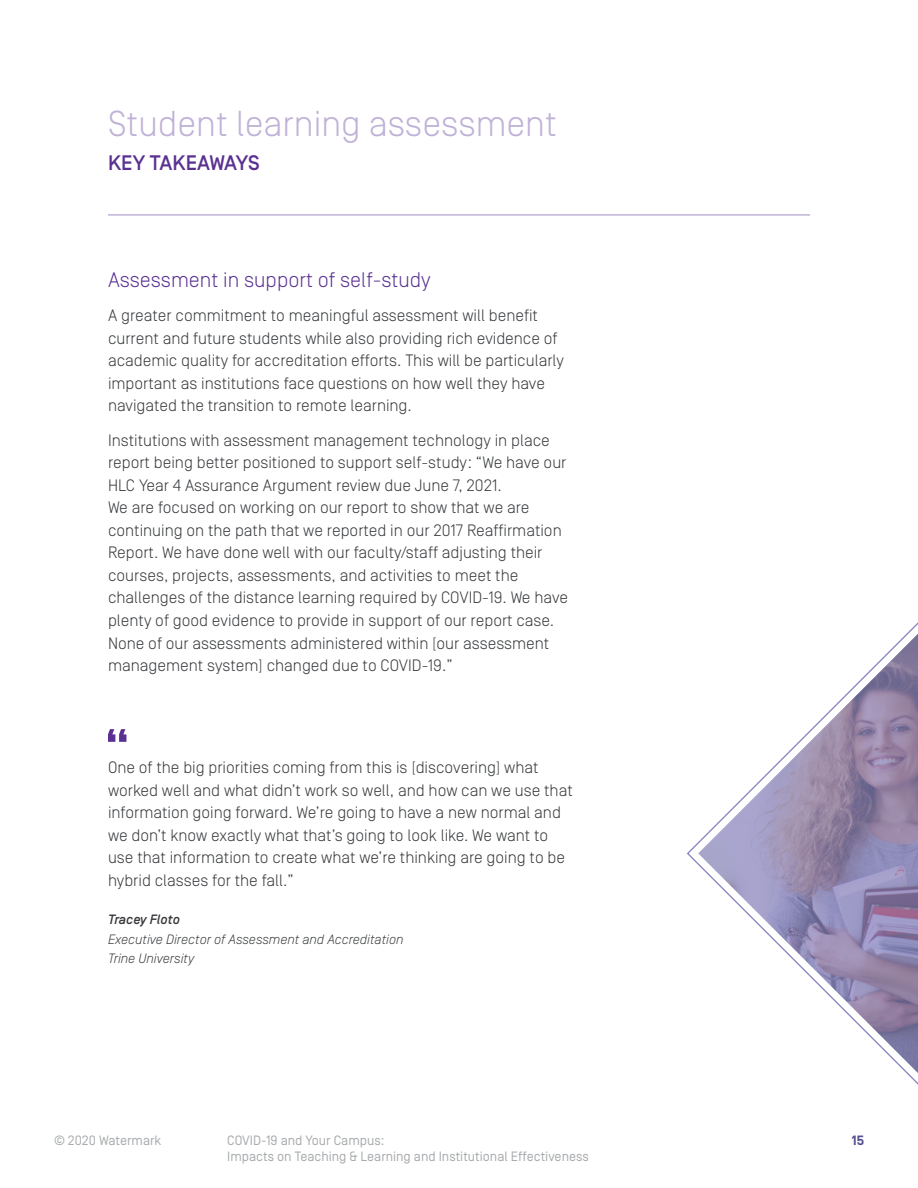
<style>
.page{position:relative;width:918px;height:1188px;background:#fff}
.page>*{position:absolute;margin:0;border:0;box-sizing:border-box;transform-origin:0 0}
.t1{font:300 36px "Simplon Norm";color:#c0b2d7}
.t2{font:300 21px "Simplon Norm";color:#5a3192}
.t3{font:500 21px "Simplon Norm";color:#5a3192}
.t4{font:300 16.5px/22.5px "Simplon Norm";color:#36383b}
.t5{font:13.5px "Simplon Norm";color:#a8aaad}
.t6{font:italic 300 13.5px/19.5px "Simplon Norm";color:#36383b}
.t7{font:italic 500 13.5px "Simplon Norm";color:#36383b}
.t8{font:700 13.5px "Simplon Norm";color:#555191}
</style>
<div class="page">
<hr style="left:108px;top:214px;width:702px;height:2px;background:#c0b2d7">
<svg style="left:108px;top:729px;width:18px;height:13px"></svg>
<svg style="left:687px;top:622px;width:231px;height:463px"></svg>
<h1 class="t1" style="left:108px;top:104px;width:450px">Student learning assessment</h1>
<p class="t3" style="left:108px;top:152px;width:153px">KEY TAKEAWAYS</p>
<p class="t2" style="left:108px;top:269px;width:324px">Assessment in support of self-study</p>
<p class="t4" style="left:108px;top:305px;width:458px">A greater commitment to meaningful assessment will benefit current and future students while also providing rich evidence of academic quality for accreditation efforts. This will be particularly important as institutions face questions on how well they have navigated the transition to remote learning.</p>
<p class="t4" style="left:108px;top:429px;width:462px">Institutions with assessment management technology in place report being better positioned to support self-study: “We have our HLC Year 4 Assurance Argument review due June 7, 2021.<br>We are focused on working on our report to show that we are continuing on the path that we reported in our 2017 Reaffirmation Report. We have done well with our faculty/staff adjusting their courses, projects, assessments, and activities to meet the challenges of the distance learning required by COVID-19. We have plenty of good evidence to provide in support of our report case.<br>None of our assessments administered within [our assessment management system] changed due to COVID-19.”</p>
<p class="t4" style="left:108px;top:756px;width:466px">One of the big priorities coming from this is [discovering] what worked well and what didn’t work so well, and how can we use that information going forward. We’re going to have a new normal and we don’t know exactly what that’s going to look like. We want to use that information to create what we’re thinking are going to be hybrid classes for the fall.”</p>
<p class="t7" style="left:108px;top:913px;width:74px">Tracey Floto</p>
<p class="t6" style="left:108px;top:930px;width:297px">Executive Director of Assessment and Accreditation<br>Trine University</p>
<p class="t5" style="left:54px;top:1133px;width:109px">© 2020 Watermark</p>
<p class="t5" style="left:227px;top:1133px;width:159px">COVID-19 and Your Campus:</p>
<p class="t8" style="left:852px;top:1133px;width:14px">15</p>
<p class="t5" style="left:227px;top:1149px;width:363px">Impacts on Teaching &amp; Learning and Institutional Effectiveness</p>
</div>
